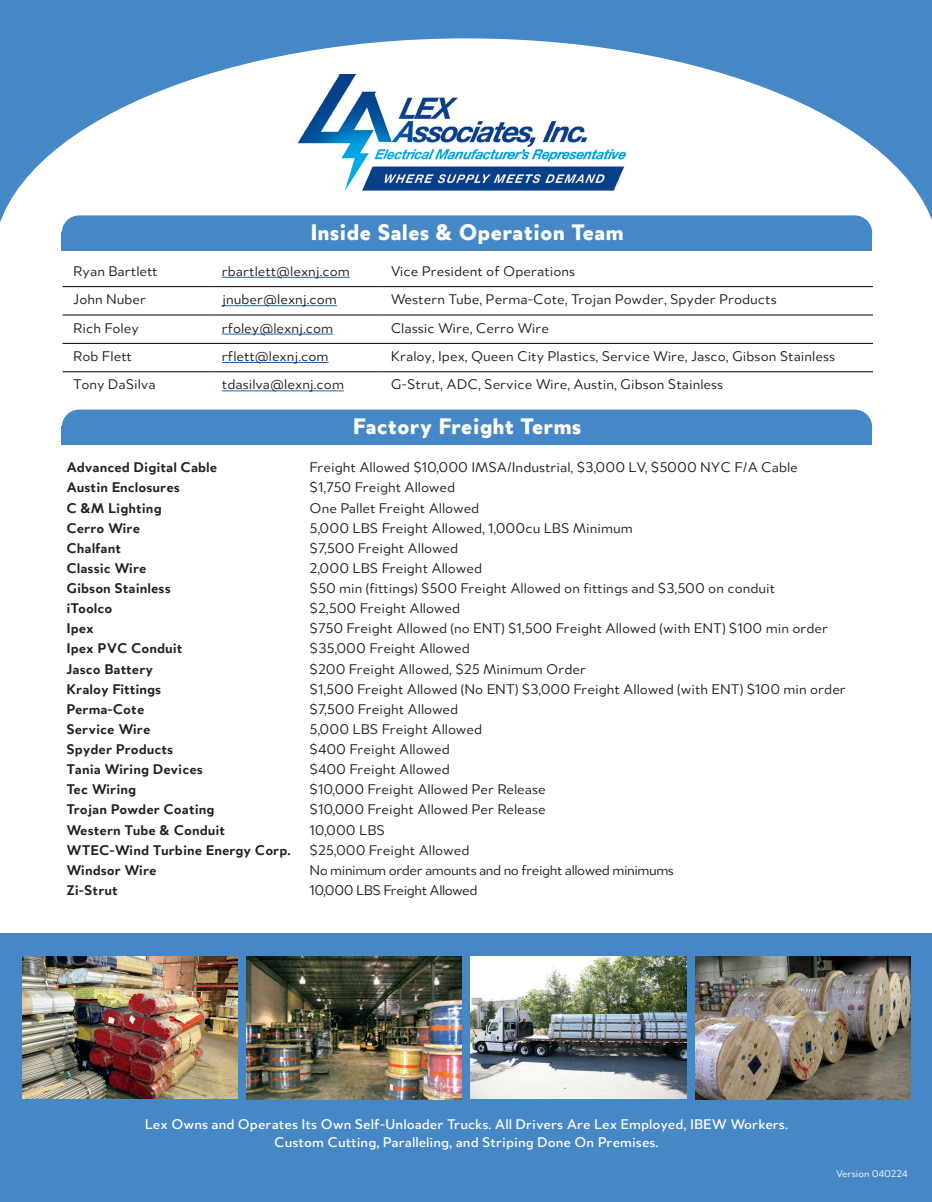
<style>
.page{position:relative;width:932px;height:1202px;background:#fff}
.page>*{position:absolute;margin:0;border:0;box-sizing:border-box;transform-origin:0 0}
.t1{font:900 24px "Merel";color:#fff}
.t2{font:15px "Merel";color:#231f20}
.t3{font:700 15px "Merel";color:#231f20}
.t4{font:500 15px/18px "Merel";color:#fff;text-align:center}
.t5{font:15px "Merel";letter-spacing:-.03em;color:#231f20}
.t6{font:10.5px "Merel";color:#fff}
</style>
<div class="page">
<div style="left:1px;top:1px;width:930px;height:220px;background:#4687c5"></div>
<svg style="left:0;top:38px;width:932px;height:407px"></svg>
<div style="left:0;top:933px;width:932px;height:269px;background:#4687c5"></div>
<div style="left:62px;top:215px;width:810px;height:35px;background:#4687c5;border-radius:17px"></div>
<div style="left:62px;top:232px;width:810px;height:18px;background:#4687c5"></div>
<hr style="left:211px;top:399px;width:169px;height:2px;background:#fff">
<hr style="left:380px;top:399px;width:492px;height:2px;background:#fff">
<hr style="left:62px;top:286px;width:149px;height:1px;background:#000">
<hr style="left:211px;top:286px;width:169px;height:1px;background:#000">
<hr style="left:380px;top:286px;width:492px;height:1px;background:#000">
<hr style="left:62px;top:315px;width:149px;height:1px;background:#000">
<hr style="left:211px;top:315px;width:169px;height:1px;background:#000">
<hr style="left:380px;top:315px;width:492px;height:1px;background:#000">
<hr style="left:62px;top:343px;width:149px;height:1px;background:#000">
<hr style="left:211px;top:343px;width:169px;height:1px;background:#000">
<hr style="left:380px;top:343px;width:492px;height:1px;background:#000">
<hr style="left:62px;top:371px;width:149px;height:1px;background:#000">
<hr style="left:211px;top:371px;width:169px;height:1px;background:#000">
<hr style="left:380px;top:371px;width:492px;height:1px;background:#000">
<hr style="left:222px;top:277px;width:128px;height:1px;background:#1969b4">
<hr style="left:222px;top:305px;width:115px;height:1px;background:#1969b4">
<hr style="left:222px;top:334px;width:111px;height:1px;background:#1969b4">
<hr style="left:222px;top:362px;width:106px;height:1px;background:#1969b4">
<hr style="left:222px;top:390px;width:122px;height:1px;background:#1969b4">
<div style="left:62px;top:409px;width:810px;height:35px;background:#4687c5;border-radius:17px"></div>
<img style="left:22px;top:956px;width:216px;height:142px">
<img style="left:471px;top:956px;width:215px;height:142px">
<img style="left:246px;top:956px;width:216px;height:143px">
<img style="left:695px;top:956px;width:215px;height:143px">
<img style="left:276px;top:74px;width:380px;height:125px">
<h1 class="t1" style="left:310px;top:212px;width:315px">Inside Sales &amp; Operation Team</h1>
<p class="t2" style="left:73px;top:260px;width:86px">Ryan Bartlett</p>
<p class="t2" style="left:222px;top:260px;width:130px">rbartlett@lexnj.com</p>
<p class="t2" style="left:391px;top:260px;width:186px">Vice President of Operations</p>
<p class="t2" style="left:73px;top:288px;width:74px">John Nuber</p>
<p class="t2" style="left:222px;top:288px;width:117px">jnuber@lexnj.com</p>
<p class="t2" style="left:391px;top:288px;width:387px">Western Tube, Perma-Cote, Trojan Powder, Spyder Products</p>
<p class="t2" style="left:73px;top:316px;width:67px">Rich Foley</p>
<p class="t2" style="left:222px;top:316px;width:113px">rfoley@lexnj.com</p>
<p class="t2" style="left:391px;top:316px;width:160px">Classic Wire, Cerro Wire</p>
<p class="t2" style="left:73px;top:345px;width:60px">Rob Flett</p>
<p class="t2" style="left:222px;top:345px;width:108px">rflett@lexnj.com</p>
<p class="t2" style="left:391px;top:345px;width:446px">Kraloy, Ipex, Queen City Plastics, Service Wire, Jasco, Gibson Stainless</p>
<p class="t2" style="left:73px;top:373px;width:84px">Tony DaSilva</p>
<p class="t2" style="left:222px;top:373px;width:124px">tdasilva@lexnj.com</p>
<p class="t2" style="left:391px;top:373px;width:334px">G-Strut, ADC, Service Wire, Austin, Gibson Stainless</p>
<h1 class="t1" style="left:353px;top:406px;width:230px">Factory Freight Terms</h1>
<p class="t3" style="left:66px;top:455px;width:152px">Advanced Digital Cable</p>
<p class="t2" style="left:309px;top:456px;width:490px">Freight Allowed $10,000 IMSA/Industrial, $3,000 LV, $5000 NYC F/A Cable</p>
<p class="t3" style="left:66px;top:475px;width:115px">Austin Enclosures</p>
<p class="t2" style="left:309px;top:476px;width:147px">$1,750 Freight Allowed</p>
<p class="t3" style="left:66px;top:495px;width:97px">C &amp;M Lighting</p>
<p class="t2" style="left:309px;top:496px;width:171px">One Pallet Freight Allowed</p>
<p class="t3" style="left:66px;top:516px;width:75px">Cerro Wire</p>
<p class="t2" style="left:309px;top:517px;width:325px">5,000 LBS Freight Allowed, 1,000cu LBS Minimum</p>
<p class="t3" style="left:66px;top:536px;width:56px">Chalfant</p>
<p class="t2" style="left:309px;top:537px;width:150px">$7,500 Freight Allowed</p>
<p class="t3" style="left:66px;top:556px;width:82px">Classic Wire</p>
<p class="t2" style="left:309px;top:557px;width:174px">2,000 LBS Freight Allowed</p>
<p class="t3" style="left:66px;top:576px;width:106px">Gibson Stainless</p>
<p class="t2" style="left:309px;top:577px;width:467px">$50 min (fittings) $500 Freight Allowed on fittings and $3,500 on conduit</p>
<p class="t3" style="left:66px;top:596px;width:48px">iToolco</p>
<p class="t2" style="left:309px;top:597px;width:152px">$2,500 Freight Allowed</p>
<p class="t3" style="left:66px;top:616px;width:29px">Ipex</p>
<p class="t2" style="left:309px;top:617px;width:520px">$750 Freight Allowed (no ENT) $1,500 Freight Allowed (with ENT) $100 min order</p>
<p class="t3" style="left:66px;top:636px;width:118px">Ipex PVC Conduit</p>
<p class="t2" style="left:309px;top:637px;width:162px">$35,000 Freight Allowed</p>
<p class="t3" style="left:66px;top:656px;width:88px">Jasco Battery</p>
<p class="t2" style="left:309px;top:657px;width:278px">$200 Freight Allowed, $25 Minimum Order</p>
<p class="t3" style="left:66px;top:676px;width:96px">Kraloy Fittings</p>
<p class="t2" style="left:309px;top:677px;width:538px">$1,500 Freight Allowed (No ENT) $3,000 Freight Allowed (with ENT) $100 min order</p>
<p class="t3" style="left:66px;top:697px;width:79px">Perma-Cote</p>
<p class="t2" style="left:309px;top:698px;width:150px">$7,500 Freight Allowed</p>
<p class="t3" style="left:66px;top:717px;width:85px">Service Wire</p>
<p class="t2" style="left:309px;top:718px;width:174px">5,000 LBS Freight Allowed</p>
<p class="t3" style="left:66px;top:737px;width:108px">Spyder Products</p>
<p class="t2" style="left:309px;top:738px;width:142px">$400 Freight Allowed</p>
<p class="t3" style="left:66px;top:757px;width:138px">Tania Wiring Devices</p>
<p class="t2" style="left:309px;top:758px;width:142px">$400 Freight Allowed</p>
<p class="t3" style="left:66px;top:777px;width:71px">Tec Wiring</p>
<p class="t2" style="left:309px;top:778px;width:238px">$10,000 Freight Allowed Per Release</p>
<p class="t3" style="left:66px;top:797px;width:150px">Trojan Powder Coating</p>
<p class="t2" style="left:309px;top:798px;width:238px">$10,000 Freight Allowed Per Release</p>
<p class="t3" style="left:66px;top:817px;width:160px">Western Tube &amp; Conduit</p>
<p class="t2" style="left:309px;top:818px;width:77px">10,000 LBS</p>
<p class="t3" style="left:66px;top:837px;width:226px">WTEC-Wind Turbine Energy Corp.</p>
<p class="t2" style="left:309px;top:838px;width:161px">$25,000 Freight Allowed</p>
<p class="t3" style="left:66px;top:857px;width:92px">Windsor Wire</p>
<p class="t5" style="left:309px;top:858px;width:366px">No minimum order amounts and no freight allowed minimums</p>
<p class="t3" style="left:66px;top:878px;width:53px">Zi-Strut</p>
<p class="t5" style="left:309px;top:879px;width:169px">10,000 LBS Freight Allowed</p>
<p class="t4" style="left:145px;top:1114px;width:644px">Lex Owns and Operates Its Own Self-Unloader Trucks. All Drivers Are Lex Employed, IBEW Workers.<br>Custom Cutting, Paralleling, and Striping Done On Premises.</p>
<p class="t6" style="left:836px;top:1165px;width:73px">Version 040224</p>
</div>
